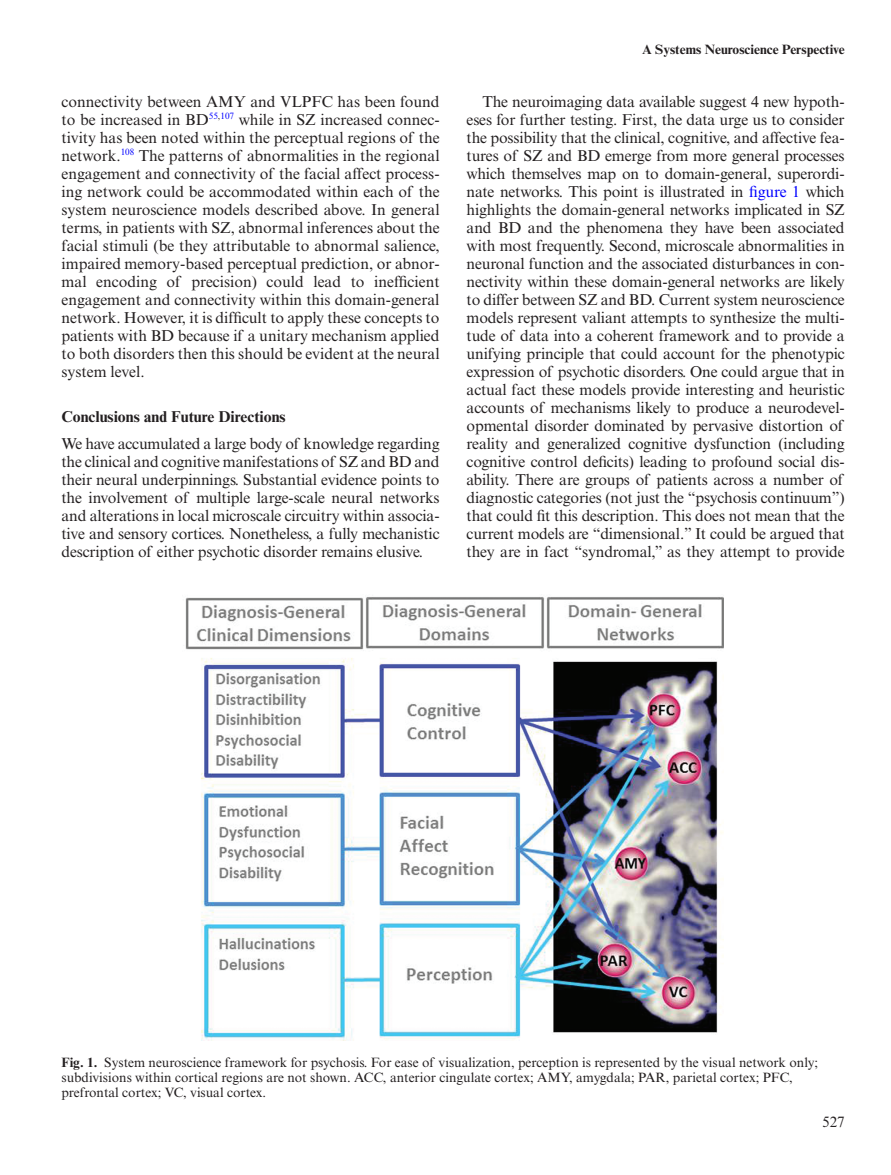
<style>
.page{position:relative;width:891px;height:1175px;background:#fff}
.page>*{position:absolute;margin:0;border:0;box-sizing:border-box;transform-origin:0 0}
.t1{font:15.75px/18px "Times New Roman MT Std";letter-spacing:-.01em;color:#231f20;text-align:justify}
.t2{font:700 15.75px "Times New Roman MT Std";color:#231f20}
.t3{font:15px "Times New Roman MT Std";color:#231f20}
.t4{font:13.5px/15px "Times New Roman MT Std";color:#231f20}
.t5{font:700 13.5px "Times New Roman MT Std";color:#231f20}
.s1{color:#00f}
.s2{font-weight:700}
</style>
<div class="page">
<img style="left:185px;top:597px;width:538px;height:443px">
<p class="t1" style="left:61px;top:92px;width:380px">connectivity between AMY and VLPFC has been found to be increased in BD<sup>55</sup><sup>,</sup><sup>107</sup> while in SZ increased connec&shy;tivity has been noted within the perceptual regions of the network.<sup>108</sup> The patterns of abnormalities in the regional engagement and connectivity of the facial affect process&shy;ing network could be accommodated within each of the system neuroscience models described above. In general terms, in patients with SZ, abnormal inferences about the facial stimuli (be they attributable to abnormal salience, impaired memory-based perceptual prediction, or abnor&shy;mal encoding of precision) could lead to inefficient engagement and connectivity within this domain-general network. However, it is difficult to apply these concepts to patients with BD because if a unitary mechanism applied to both disorders then this should be evident at the neural system level.</p>
<p class="t2" style="left:62px;top:406px;width:226px">Conclusions and Future Directions</p>
<p class="t1" style="left:62px;top:434px;width:380px">We have accumulated a large body of knowledge regarding the clinical and cognitive manifestations of SZ and BD and their neural underpinnings. Substantial evidence points to the involvement of multiple large-scale neural networks and alterations in local microscale circuitry within associa&shy;tive and sensory cortices. Nonetheless, a fully mechanistic description of either psychotic disorder remains elusive.</p>
<p class="t5" style="left:642px;top:41px;width:204px">A Systems Neuroscience Perspective</p>
<p class="t1" style="left:467px;top:92px;width:380px;text-indent:16px">The neuroimaging data available suggest 4 new hypoth&shy;eses for further testing. First, the data urge us to consider the possibility that the clinical, cognitive, and affective fea&shy;tures of SZ and BD emerge from more general processes which themselves map on to domain-general, superordi&shy;nate networks. This point is illustrated in <span class="s1">figure 1</span> which highlights the domain-general networks implicated in SZ and BD and the phenomena they have been associated with most frequently. Second, microscale abnormalities in neuronal function and the associated disturbances in con&shy;nectivity within these domain-general networks are likely to differ between SZ and BD. Current system neuroscience models represent valiant attempts to synthesize the multi&shy;tude of data into a coherent framework and to provide a unifying principle that could account for the phenotypic expression of psychotic disorders. One could argue that in actual fact these models provide interesting and heuristic accounts of mechanisms likely to produce a neurodevel&shy;opmental disorder dominated by pervasive distortion of reality and generalized cognitive dysfunction (including cognitive control deficits) leading to profound social dis&shy;ability. There are groups of patients across a number of diagnostic categories (not just the “psychosis continuum”) that could fit this description. This does not mean that the current models are “dimensional.” It could be argued that they are in fact “syndromal,” as they attempt to provide</p>
<p class="t4" style="left:62px;top:1054px;width:758px"><span class="s2">Fig. 1.</span> System neuroscience framework for psychosis. For ease of visualization, perception is represented by the visual network only; subdivisions within cortical regions are not shown. ACC, anterior cingulate cortex; AMY, amygdala; PAR, parietal cortex; PFC, prefrontal cortex; VC, visual cortex.</p>
<p class="t3" style="left:822px;top:1113px;width:24px">527</p>
</div>
